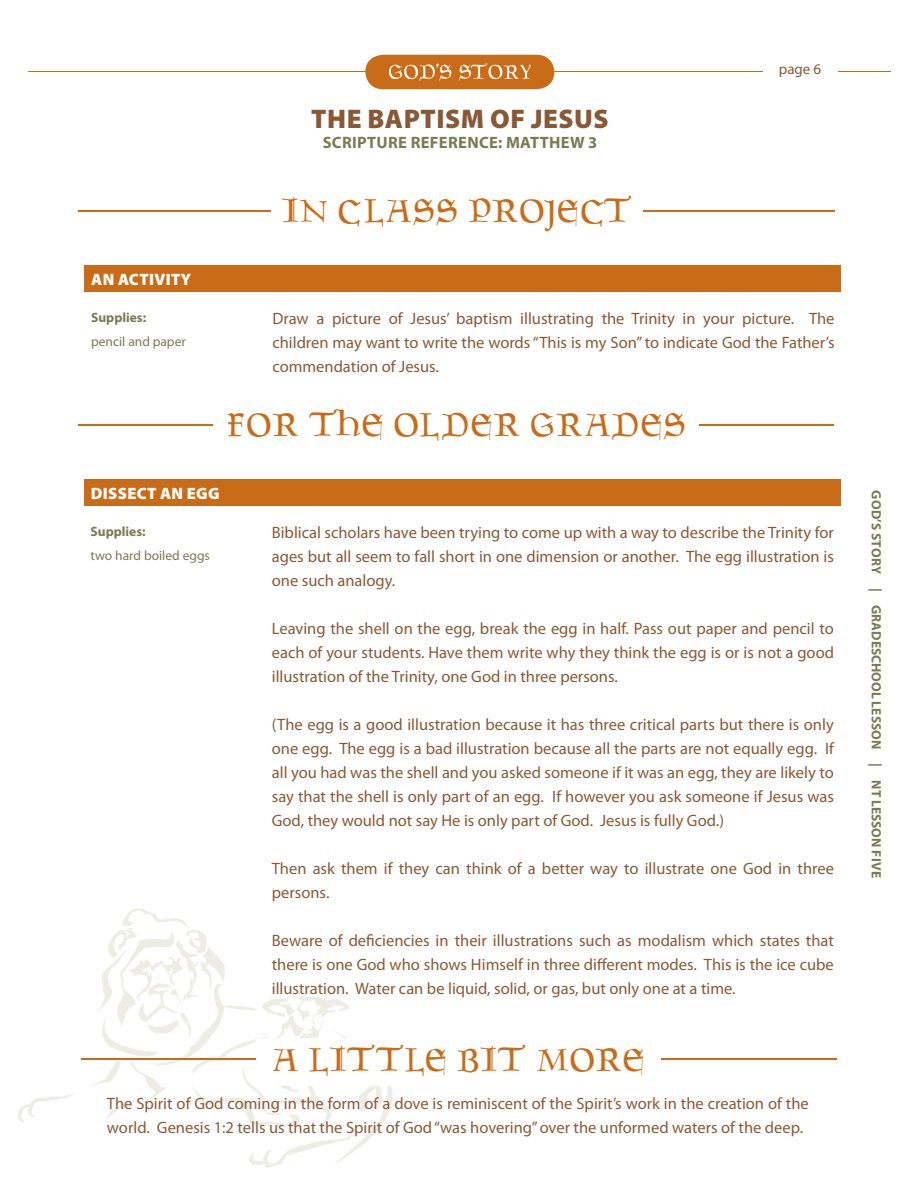
<style>
.page{position:relative;width:918px;height:1188px;background:#fff}
.page>*{position:absolute;margin:0;border:0;box-sizing:border-box;transform-origin:0 0}
.t1{font:45px "Goudament";color:#ca6c17}
.t2{font:900 27px "Myriad Pro";letter-spacing:.02em;color:#895936}
.t3{font:16.5px/24px "Myriad Pro";color:#895936;text-align:justify}
.t4{font:700 16.5px "Myriad Pro";letter-spacing:.02em;color:#797b53}
.t5{font:900 16.5px "Myriad Pro";letter-spacing:.02em;color:#fff}
.t6{font:15px "Myriad Pro";color:#895936}
.t7{font:700 13.5px "Myriad Pro";color:#797b53}
.t8{font:13.5px "Myriad Pro";color:#797b53}
</style>
<div class="page">
<svg style="left:88px;top:908px;width:305px;height:260px"></svg>
<svg style="left:17px;top:1094px;width:57px;height:29px"></svg>
<hr style="left:29px;top:72px;width:862px;height:1px;background:#ca6c17">
<svg style="left:365px;top:55px;width:189px;height:34px;background:#d07e34"></svg>
<div style="left:763px;top:63px;width:74px;height:23px;background:#fff"></div>
<hr style="left:79px;top:210px;width:756px;height:2px;background:#ca6c17">
<div style="left:271px;top:189px;width:371px;height:48px;background:#fff"></div>
<div style="left:85px;top:266px;width:755px;height:25px;background:#ca6c17"></div>
<svg style="left:840px;top:267px;width:1px;height:23px"></svg>
<hr style="left:84px;top:266px;width:162px;height:1px;background:#ca6c17">
<hr style="left:84px;top:267px;width:2px;height:23px;background:#ca6c17">
<hr style="left:266px;top:266px;width:575px;height:1px;background:#ca6c17">
<hr style="left:84px;top:290px;width:162px;height:1px;background:#ca6c17">
<hr style="left:266px;top:290px;width:575px;height:1px;background:#ca6c17">
<hr style="left:78px;top:424px;width:756px;height:2px;background:#ca6c17">
<div style="left:213px;top:403px;width:486px;height:48px;background:#fff"></div>
<div style="left:85px;top:480px;width:755px;height:25px;background:#ca6c17"></div>
<hr style="left:839px;top:481px;width:2px;height:23px;background:#ca6c17">
<hr style="left:84px;top:480px;width:162px;height:1px;background:#ca6c17">
<svg style="left:84px;top:481px;width:1px;height:23px"></svg>
<hr style="left:266px;top:480px;width:575px;height:1px;background:#ca6c17">
<hr style="left:84px;top:504px;width:162px;height:2px;background:#ca6c17">
<hr style="left:246px;top:504px;width:20px;height:2px;background:#ca6c17">
<hr style="left:266px;top:504px;width:575px;height:2px;background:#ca6c17">
<hr style="left:81px;top:1059px;width:756px;height:1px;background:#ca6c17">
<div style="left:256px;top:1038px;width:405px;height:48px;background:#fff"></div>
<h2 class="t2" style="left:311px;top:104px;width:299px">THE BAPTISM OF JESUS</h2>
<p class="t4" style="left:323px;top:134px;width:276px">SCRIPTURE REFERENCE: MATTHEW 3</p>
<p class="t6" style="left:779px;top:61px;width:44px">page 6</p>
<p class="t5" style="left:91px;top:270px;width:102px">AN ACTIVITY</p>
<p class="t7" style="left:91px;top:310px;width:57px">Supplies:</p>
<p class="t8" style="left:91px;top:334px;width:96px">pencil and paper</p>
<h1 class="t1" style="left:281px;top:195px;width:352px">IN CLASS PROJECT</h1>
<p class="t3" style="left:272px;top:307px;width:564px">Draw a picture of Jesus’ baptism illustrating the Trinity in your picture. The children may want to write the words “This is my Son” to indicate God the Father’s commendation of Jesus.</p>
<h1 class="t1" style="left:227px;top:409px;width:461px">FOR THE OLDER GRADES</h1>
<p class="t5" style="left:91px;top:484px;width:130px">DISSECT AN EGG</p>
<p class="t7" style="left:91px;top:524px;width:57px">Supplies:</p>
<p class="t8" style="left:91px;top:548px;width:121px">two hard boiled eggs</p>
<p class="t3" style="left:272px;top:521px;width:564px">Biblical scholars have been trying to come up with a way to describe the Trinity for ages but all seem to fall short in one dimension or another. The egg illustration is one such analogy.</p>
<p class="t3" style="left:272px;top:617px;width:564px">Leaving the shell on the egg, break the egg in half. Pass out paper and pencil to each of your students. Have them write why they think the egg is or is not a good illustration of the Trinity, one God in three persons.</p>
<p class="t3" style="left:272px;top:713px;width:564px">(The egg is a good illustration because it has three critical parts but there is only one egg. The egg is a bad illustration because all the parts are not equally egg. If all you had was the shell and you asked someone if it was an egg, they are likely to say that the shell is only part of an egg. If however you ask someone if Jesus was God, they would not say He is only part of God. Jesus is fully God.)</p>
<p class="t3" style="left:272px;top:857px;width:564px">Then ask them if they can think of a better way to illustrate one God in three persons.</p>
<p class="t3" style="left:272px;top:929px;width:564px">Beware of deficiencies in their illustrations such as modalism which states that there is one God who shows Himself in three different modes. This is the ice cube illustration. Water can be liquid, solid, or gas, but only one at a time.</p>
<h1 class="t1" style="left:273px;top:1044px;width:374px">A LITTLE BIT MORE</h1>
<p class="t3" style="left:107px;top:1091px;width:703px">The Spirit of God coming in the form of a dove is reminiscent of the Spirit’s work in the creation of the world. Genesis 1:2 tells us that the Spirit of God “was hovering” over the unformed waters of the deep.</p>
<p class="t7" style="left:884px;top:490px;width:389px;rotate:90deg">GOD’S STORY | GRADESCHOOL LESSON | NT LESSON FIVE</p>
</div>
